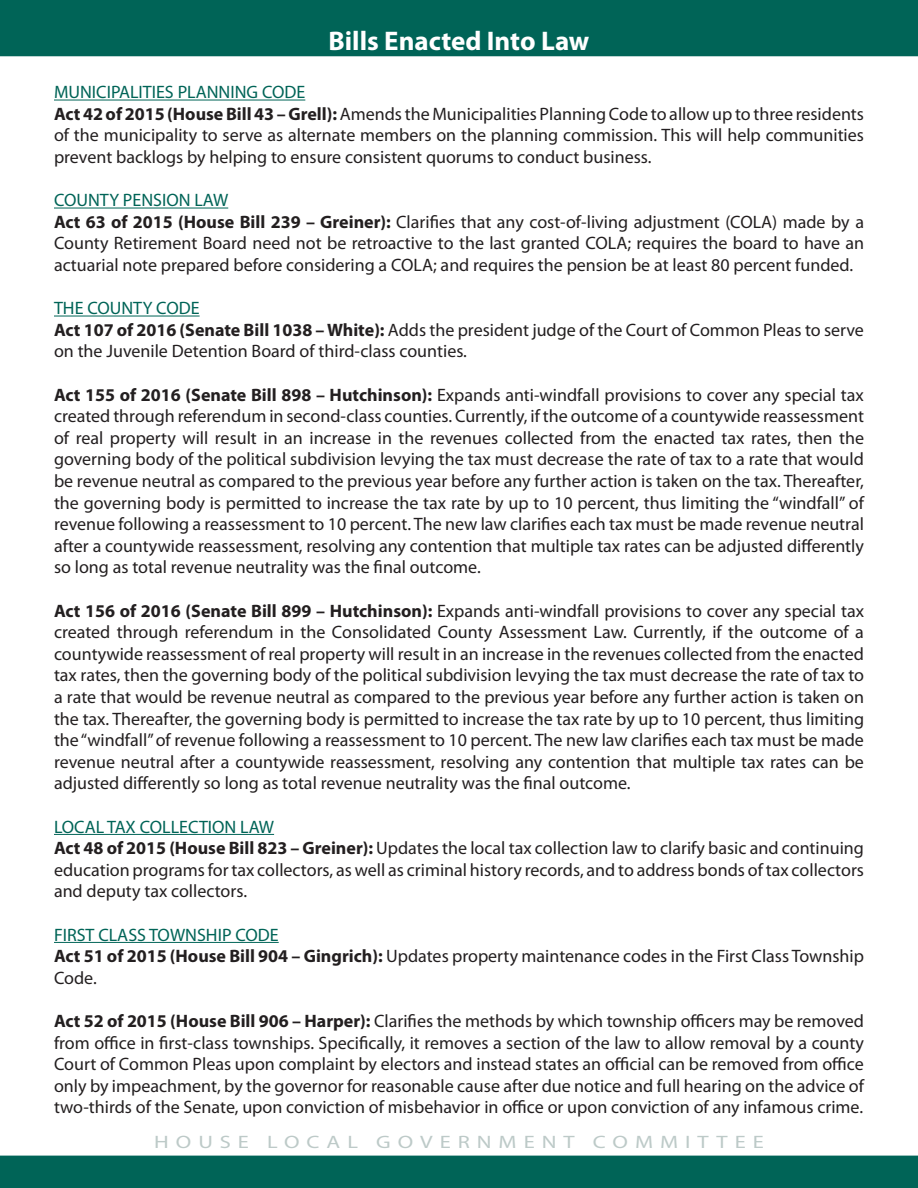
<style>
.page{position:relative;width:918px;height:1188px;background:#fff}
.page>*{position:absolute;margin:0;border:0;box-sizing:border-box;transform-origin:0 0}
.t1{font:700 27px "Myriad Pro";color:#fff}
.t2{font:18px/21.6px "Myriad Pro";color:#231f20}
.t3{font:18px "Myriad Pro";color:#006457}
.t4{font:18px "Myriad Pro";letter-spacing:.31em;color:#bdcac8;scale:1.25 1}
.s1{color:#006457}
.s2{font-weight:700}
</style>
<div class="page">
<div style="left:0;top:0;width:918px;height:56px;background:#006457"></div>
<div style="left:0;top:1156px;width:918px;height:32px;background:#006457"></div>
<hr style="left:54px;top:100px;width:251px;height:1px;background:#006457">
<hr style="left:54px;top:208px;width:174px;height:1px;background:#006457">
<hr style="left:54px;top:316px;width:146px;height:1px;background:#006457">
<hr style="left:54px;top:834px;width:220px;height:1px;background:#006457">
<hr style="left:54px;top:942px;width:225px;height:1px;background:#006457">
<h1 class="t1" style="left:329px;top:25px;width:262px">Bills Enacted Into Law</h1>
<p class="t2" style="left:54px;top:82px;width:812px;text-indent:193px"><span class="s1">G CODE<br></span><span class="s2">Act 42 of 2015 (House Bill 43 – Grell):</span>Amends the Municipalities Planning Code to allow up to three residents of the municipality to serve as alternate members on the planning commission. This will help communities prevent backlogs by helping to ensure consistent quorums to conduct business.</p>
<p class="t3" style="left:54px;top:190px;width:45px">COUNTY</p>
<p class="t3" style="left:123px;top:190px;width:49px">PENSION</p>
<p class="t3" style="left:54px;top:82px;width:61px">MUNICIPALITIE</p>
<p class="t3" style="left:165px;top:82px;width:24px">S PLANNIN</p>
<p class="t2" style="left:54px;top:190px;width:812px;text-indent:140px"><span class="s1">LAW<br></span><span class="s2">Act 63 of 2015 (House Bill 239 – Greiner):</span> Clarifies that any cost-of-living adjustment (COLA) made by a County Retirement Board need not be retroactive to the last granted COLA; requires the board to have an actuarial note prepared before considering a COLA; and requires the pension be at least 80 percent funded.</p>
<p class="t3" style="left:54px;top:298px;width:79px">THE COUNTY</p>
<p class="t2" style="left:54px;top:298px;width:812px;text-indent:102px"><span class="s1">CODE<br></span><span class="s2">Act 107 of 2016 (Senate Bill 1038 – White):</span> Adds the president judge of the Court of Common Pleas to serve on the Juvenile Detention Board of third-class counties.</p>
<p class="t2" style="left:54px;top:384px;width:812px;text-align:justify"><span class="s2">Act 155 of 2016 (Senate Bill 898 – Hutchinson):</span> Expands anti-windfall provisions to cover any special tax created through referendum in second-class counties. Currently, if the outcome of a countywide reassessment of real property will result in an increase in the revenues collected from the enacted tax rates, then the governing body of the political subdivision levying the tax must decrease the rate of tax to a rate that would be revenue neutral as compared to the previous year before any further action is taken on the tax. Thereafter, the governing body is permitted to increase the tax rate by up to 10 percent, thus limiting the “windfall” of revenue following a reassessment to 10 percent. The new law clarifies each tax must be made revenue neutral after a countywide reassessment, resolving any contention that multiple tax rates can be adjusted differently so long as total revenue neutrality was the final outcome.</p>
<p class="t2" style="left:54px;top:600px;width:812px;text-align:justify"><span class="s2">Act 156 of 2016 (Senate Bill 899 – Hutchinson):</span> Expands anti-windfall provisions to cover any special tax created through referendum in the Consolidated County Assessment Law. Currently, if the outcome of a countywide reassessment of real property will result in an increase in the revenues collected from the enacted tax rates, then the governing body of the political subdivision levying the tax must decrease the rate of tax to a rate that would be revenue neutral as compared to the previous year before any further action is taken on the tax. Thereafter, the governing body is permitted to increase the tax rate by up to 10 percent, thus limiting the “windfall” of revenue following a reassessment to 10 percent. The new law clarifies each tax must be made revenue neutral after a countywide reassessment, resolving any contention that multiple tax rates can be adjusted differently so long as total revenue neutrality was the final outcome.</p>
<p class="t3" style="left:54px;top:817px;width:107px">LOCAL TAX COLLE</p>
<p class="t3" style="left:188px;top:817px;width:21px">CTION</p>
<p class="t2" style="left:54px;top:816px;width:812px;text-indent:186px"><span class="s1">LAW<br></span><span class="s2">Act 48 of 2015 (House Bill 823 – Greiner):</span> Updates the local tax collection law to clarify basic and continuing education programs for tax collectors, as well as criminal history records, and to address bonds of tax collectors and deputy tax collectors.</p>
<p class="t2" style="left:54px;top:924px;width:811px"><span class="s1">FIRST CLASS TOWNSHIP CODE<br></span><span class="s2">Act 51 of 2015 (House Bill 904 – Gingrich):</span> Updates property maintenance codes in the First Class Township<br>Code.</p>
<p class="t2" style="left:54px;top:1011px;width:812px;text-align:justify"><span class="s2">Act 52 of 2015 (House Bill 906 – Harper):</span> Clarifies the methods by which township officers may be removed from office in first-class townships. Specifically, it removes a section of the law to allow removal by a county Court of Common Pleas upon complaint by electors and instead states an official can be removed from office only by impeachment, by the governor for reasonable cause after due notice and full hearing on the advice of two-thirds of the Senate, upon conviction of misbehavior in office or upon conviction of any infamous crime.</p>
<p class="t4" style="left:154px;top:1132px;width:402px">House LOCAL GOVE RNME NT Comm</p>
<p class="t4" style="left:685px;top:1132px;width:64px">itt ee</p>
</div>
